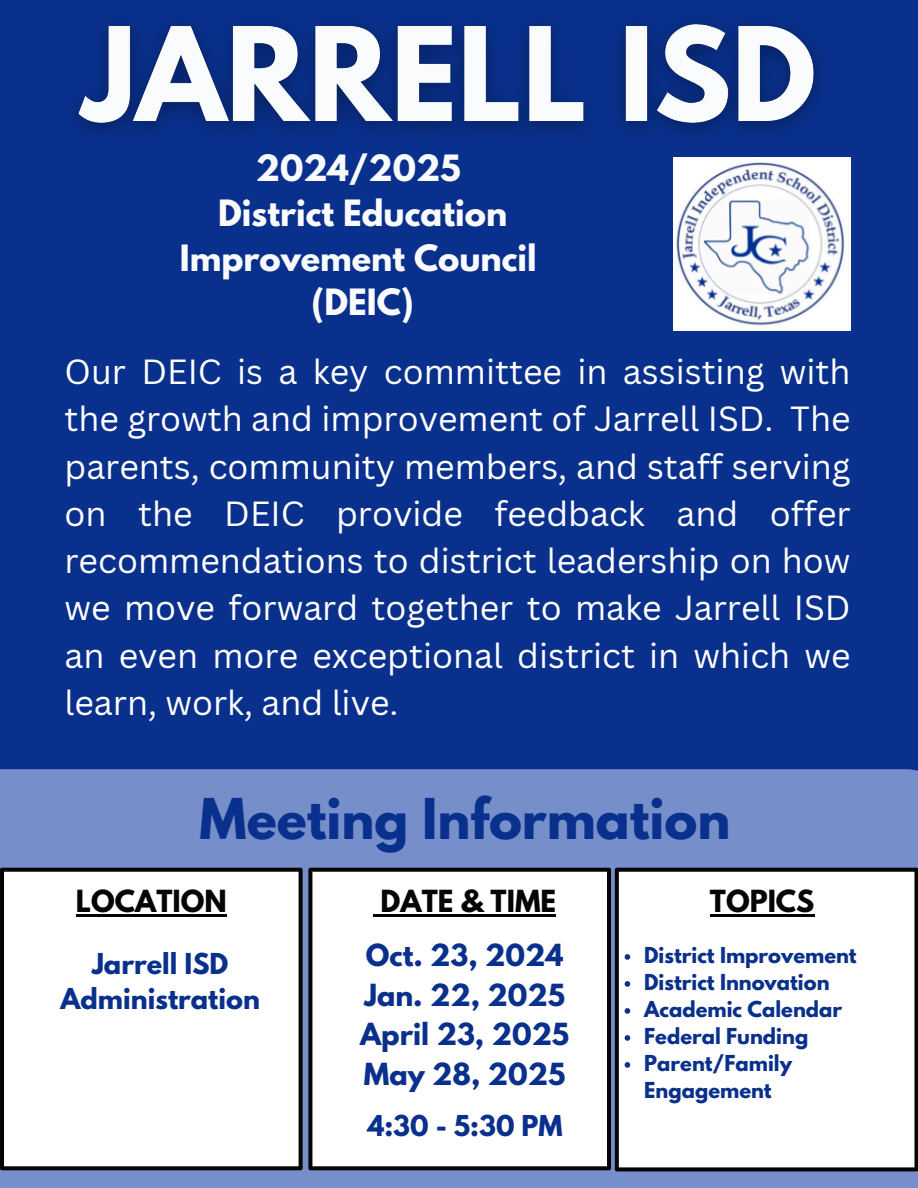
<style>
.page{position:relative;width:918px;height:1188px;background:#09308c}
.page>*{position:absolute;margin:0;border:0;box-sizing:border-box;transform-origin:0 0}
.t1{font:700 49.8px "League Spartan";color:#09308c}
.t2{font:34.05px/47.2px "Canva Sans";color:#fff;text-align:justify}
.t3{font:700 32.1px/44.7px "League Spartan";color:#fafbfc;text-align:center}
.t4{font:700 27px/39.3px "League Spartan";color:#09308c}
.t5{font:700 27px "League Spartan";color:#070404}
.t6{font:700 25.5px/34.8px "League Spartan";color:#09308c;text-align:center}
.t7{font:700 19.5px/27px "League Spartan";color:#09308c}
</style>
<div class="page">
<img style="left:674px;top:158px;width:176px;height:173px">
<div style="left:0;top:769px;width:918px;height:419px;background:#768fcb"></div>
<div style="left:0;top:868px;width:303px;height:302px;background:#fff"></div>
<div style="left:308px;top:868px;width:303px;height:302px;background:#fff"></div>
<div style="left:615px;top:868px;width:303px;height:303px;background:#fff"></div>
<img style="left:76px;top:23px;width:767px;height:138px">
<hr style="left:76px;top:914px;width:151px;height:3px;background:#070404">
<svg style="left:625px;top:954px;width:5px;height:6px"></svg>
<svg style="left:625px;top:981px;width:5px;height:6px"></svg>
<svg style="left:625px;top:1008px;width:5px;height:6px"></svg>
<svg style="left:625px;top:1035px;width:5px;height:6px"></svg>
<svg style="left:625px;top:1062px;width:5px;height:6px"></svg>
<svg style="left:373px;top:915px;width:8px;height:2px"></svg>
<hr style="left:381px;top:915px;width:175px;height:2px;background:#070404">
<hr style="left:710px;top:915px;width:104px;height:2px;background:#070404">
<h4 class="t3" style="left:180px;top:150px;width:358px">2024/2025<br>District Education<br>Improvement Council (DEIC)</h4>
<p class="t2" style="left:65px;top:347px;width:788px">Our DEIC is a key committee in assisting with the growth and improvement of Jarrell ISD. The parents, community members, and staff serving on the DEIC provide feedback and offer recommendations to district leadership on how we move forward together to make Jarrell ISD an even more exceptional district in which we learn, work, and live.</p>
<h2 class="t1" style="left:200px;top:794px;width:532px">Meeting Information</h2>
<p class="t5" style="left:76px;top:888px;width:152px">LOCATION</p>
<h5 class="t4" style="left:360px;top:939px;width:211px">Oct. 23, 2024<br>Jan. 22, 2025<br>April 23, 2025<br>May 28, 2025</h5>
<h6 class="t7" style="left:644px;top:944px;width:214px">District Improvement</h6>
<h5 class="t5" style="left:381px;top:888px;width:177px">DATE &amp; TIME</h5>
<p class="t5" style="left:710px;top:888px;width:106px">TOPICS</p>
<p class="t6" style="left:60px;top:949px;width:201px">Jarrell ISD<br>Administration</p>
<p class="t7" style="left:644px;top:971px;width:187px">District Innovation</p>
<h5 class="t7" style="left:644px;top:998px;width:199px">Academic Calendar</h5>
<h6 class="t7" style="left:644px;top:1025px;width:166px">Federal Funding</h6>
<h5 class="t7" style="left:644px;top:1052px;width:149px">Parent/Family<br>Engagement</h5>
<p class="t6" style="left:367px;top:1112px;width:197px">4:30 - 5:30 PM</p>
</div>
